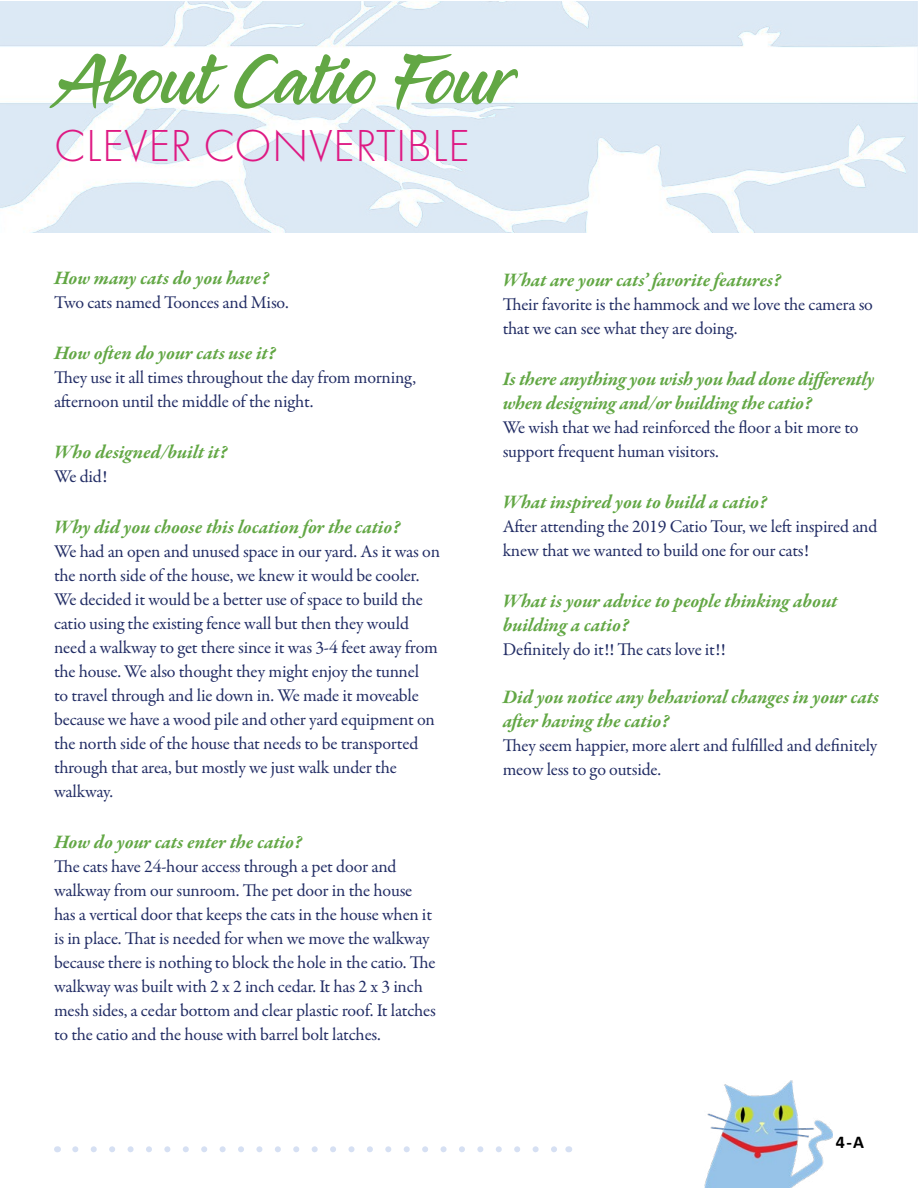
<style>
.page{position:relative;width:918px;height:1188px;background:#fff}
.page>*{position:absolute;margin:0;border:0;box-sizing:border-box;transform-origin:0 0}
.t1{font:72px "Midnight Drive";letter-spacing:.01em;color:#62a744}
.t2{font:300 46.5px "Futura PT";letter-spacing:.01em;color:#de1983}
.t3{font:italic 700 19.5px/24px "Garamond Premr Pro";letter-spacing:-.005em;color:#62a744}
.t4{font:18px/24px "Garamond Premr Pro";letter-spacing:-.01em;color:#222d65}
.t5{font:700 18px "Calibri";color:#000}
</style>
<div class="page">
<img style="left:0;top:1px;width:918px;height:232px">
<img style="left:705px;top:1080px;width:128px;height:108px">
<svg style="left:75px;top:1146px;width:482px;height:6px"></svg>
<h1 class="t1" style="left:53px;top:39px;width:463px">About Catio Four</h1>
<h2 class="t2" style="left:54px;top:119px;width:417px">CLEVER CONVERTIBLE</h2>
<p class="t3" style="left:54px;top:267px;width:217px">How many cats do you have?</p>
<p class="t4" style="left:54px;top:291px;width:236px">Two cats named Toonces and Miso.</p>
<p class="t3" style="left:54px;top:342px;width:223px">How often do your cats use it?</p>
<p class="t4" style="left:54px;top:366px;width:364px">They use it all times throughout the day from morning, afternoon until the middle of the night.</p>
<p class="t3" style="left:54px;top:441px;width:175px">Who designed/built it?</p>
<p class="t4" style="left:54px;top:465px;width:55px">We did!</p>
<p class="t3" style="left:54px;top:516px;width:348px">Why did you choose this location for the catio?</p>
<p class="t4" style="left:54px;top:540px;width:388px">We had an open and unused space in our yard. As it was on the north side of the house, we knew it would be cooler.<br>We decided it would be a better use of space to build the catio using the existing fence wall but then they would need a walkway to get there since it was 3-4 feet away from the house. We also thought they might enjoy the tunnel<br>to travel through and lie down in. We made it moveable because we have a wood pile and other yard equipment on the north side of the house that needs to be transported through that area, but mostly we just walk under the walkway.</p>
<p class="t3" style="left:54px;top:831px;width:250px">How do your cats enter the catio?</p>
<p class="t4" style="left:54px;top:855px;width:383px">The cats have 24-hour access through a pet door and walkway from our sunroom. The pet door in the house has a vertical door that keeps the cats in the house when it is in place. That is needed for when we move the walkway because there is nothing to block the hole in the catio. The walkway was built with 2 x 2 inch cedar. It has 2 x 3 inch mesh sides, a cedar bottom and clear plastic roof. It latches to the catio and the house with barrel bolt latches.</p>
<p class="t3" style="left:503px;top:269px;width:280px">What are your cats’ favorite features?</p>
<p class="t4" style="left:503px;top:293px;width:372px">Their favorite is the hammock and we love the camera so that we can see what they are doing.</p>
<p class="t3" style="left:503px;top:368px;width:373px">Is there anything you wish you had done differently when designing and/or building the catio?</p>
<p class="t4" style="left:503px;top:416px;width:357px">We wish that we had reinforced the floor a bit more to support frequent human visitors.</p>
<p class="t3" style="left:503px;top:491px;width:266px">What inspired you to build a catio?</p>
<p class="t4" style="left:503px;top:515px;width:376px">After attending the 2019 Catio Tour, we left inspired and knew that we wanted to build one for our cats!</p>
<p class="t3" style="left:503px;top:590px;width:336px">What is your advice to people thinking about building a catio?</p>
<p class="t4" style="left:503px;top:638px;width:224px">Definitely do it!! The cats love it!!</p>
<p class="t3" style="left:503px;top:686px;width:378px">Did you notice any behavioral changes in your cats after having the catio?</p>
<p class="t4" style="left:503px;top:734px;width:376px">They seem happier, more alert and fulfilled and definitely meow less to go outside.</p>
<p class="t5" style="left:836px;top:1131px;width:30px">4-A</p>
</div>
